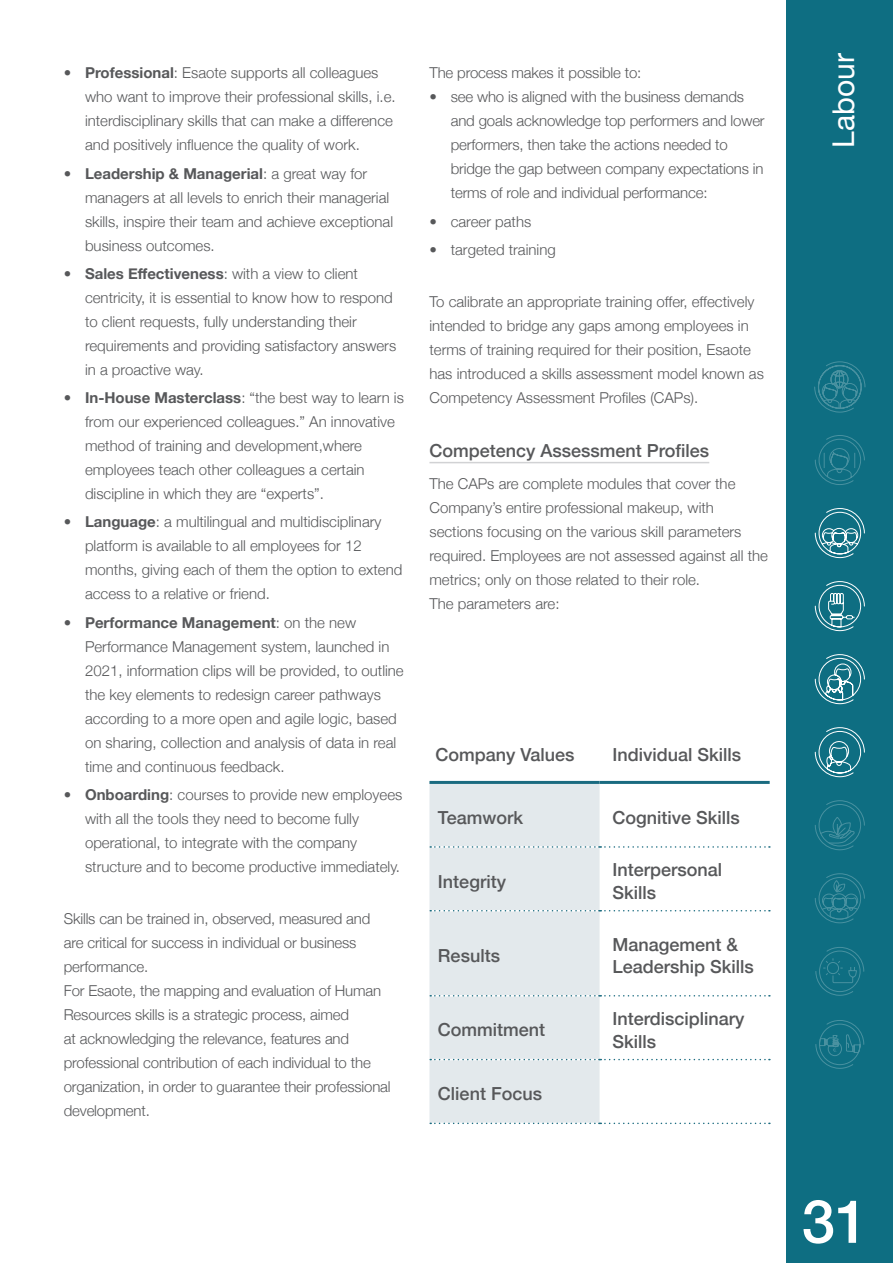
<style>
.page{position:relative;width:893px;height:1263px;background:#fff}
.page>*{position:absolute;margin:0;border:0;box-sizing:border-box;transform-origin:0 0}
.t1{font:500 60px "Helvetica Neue";color:#fff}
.t2{font:30px "Helvetica Neue";color:#fff}
.t3{font:500 18px/22.5px "Helvetica Neue";color:#57585a}
.t4{font:300 15px/24px "Helvetica Neue";color:#57585a}
.s1{font-weight:700}
</style>
<div class="page">
<div style="left:787px;top:0;width:106px;height:1263px;background:#0e6e82"></div>
<svg style="left:814px;top:361px;width:52px;height:52px"></svg>
<svg style="left:815px;top:435px;width:50px;height:50px"></svg>
<svg style="left:814px;top:508px;width:51px;height:50px"></svg>
<svg style="left:814px;top:581px;width:51px;height:50px"></svg>
<svg style="left:814px;top:654px;width:51px;height:50px"></svg>
<svg style="left:814px;top:727px;width:51px;height:50px"></svg>
<svg style="left:815px;top:800px;width:50px;height:51px"></svg>
<svg style="left:815px;top:873px;width:50px;height:50px"></svg>
<svg style="left:815px;top:947px;width:49px;height:49px"></svg>
<svg style="left:815px;top:1020px;width:49px;height:49px"></svg>
<hr style="left:429px;top:462px;width:280px;height:1px;background:#d1d2d4">
<div style="left:429px;top:784px;width:171px;height:339px;background:#e3e9ec"></div>
<hr style="left:429px;top:781px;width:171px;height:3px;background:#1a6b80">
<hr style="left:600px;top:781px;width:170px;height:3px;background:#1a6b80">
<svg style="left:430px;top:846px;width:340px;height:2px"></svg>
<svg style="left:430px;top:910px;width:340px;height:1px"></svg>
<svg style="left:430px;top:995px;width:340px;height:1px"></svg>
<svg style="left:430px;top:1059px;width:340px;height:1px"></svg>
<svg style="left:430px;top:1122px;width:340px;height:2px"></svg>
<p class="t4" style="left:85px;top:60px;width:312px;text-indent:-21px">• <span class="s1">Professional</span>: Esaote supports all colleagues who want to improve their professional skills, i.e. interdisciplinary skills that can make a difference and positively influence the quality of work.</p>
<p class="t4" style="left:85px;top:160px;width:310px;text-indent:-21px">• <span class="s1">Leadership &amp; Managerial</span>: a great way for managers at all levels to enrich their managerial skills, inspire their team and achieve exceptional business outcomes.</p>
<p class="t4" style="left:85px;top:260px;width:313px;text-indent:-21px">• <span class="s1">Sales Effectiveness</span>: with a view to client centricity, it is essential to know how to respond to client requests, fully understanding their requirements and providing satisfactory answers in a proactive way.</p>
<p class="t4" style="left:85px;top:385px;width:320px;text-indent:-21px">• <span class="s1">In-House Masterclass</span>: “the best way to learn is from our experienced colleagues.” An innovative method of training and development,where employees teach other colleagues a certain discipline in which they are “experts”.</p>
<p class="t4" style="left:85px;top:509px;width:319px;text-indent:-21px">• <span class="s1">Language</span>: a multilingual and multidisciplinary platform is available to all employees for 12 months, giving each of them the option to extend access to a relative or friend.</p>
<p class="t4" style="left:85px;top:609px;width:320px;text-indent:-21px">• <span class="s1">Performance Management</span>: on the new Performance Management system, launched in 2021, information clips will be provided, to outline the key elements to redesign career pathways according to a more open and agile logic, based on sharing, collection and analysis of data in real time and continuous feedback.</p>
<p class="t4" style="left:85px;top:781px;width:319px;text-indent:-21px">• <span class="s1">Onboarding</span>: courses to provide new employees with all the tools they need to become fully operational, to integrate with the company structure and to become productive immediately.</p>
<p class="t4" style="left:64px;top:906px;width:328px">Skills can be trained in, observed, measured and are critical for success in individual or business performance.<br>For Esaote, the mapping and evaluation of Human Resources skills is a strategic process, aimed<br>at acknowledging the relevance, features and professional contribution of each individual to the organization, in order to guarantee their professional development.</p>
<p class="t4" style="left:429px;top:60px;width:213px">The process makes it possible to:</p>
<p class="t4" style="left:451px;top:84px;width:315px;text-indent:-21px">• see who is aligned with the business demands and goals acknowledge top performers and lower performers, then take the actions needed to bridge the gap between company expectations in terms of role and individual performance:</p>
<p class="t4" style="left:429px;top:208px;width:103px">• career paths</p>
<p class="t4" style="left:429px;top:236px;width:128px">• targeted training</p>
<p class="t4" style="left:429px;top:289px;width:336px">To calibrate an appropriate training offer, effectively intended to bridge any gaps among employees in terms of training required for their position, Esaote has introduced a skills assessment model known as Competency Assessment Profiles (CAPs).</p>
<p class="t3" style="left:429px;top:437px;width:281px">Competency Assessment Profiles</p>
<p class="t4" style="left:429px;top:471px;width:340px">The CAPs are complete modules that cover the Company’s entire professional makeup, with sections focusing on the various skill parameters required. Employees are not assessed against all the metrics; only on those related to their role.<br>The parameters are:</p>
<p class="t3" style="left:435px;top:742px;width:141px">Company Values</p>
<p class="t3" style="left:612px;top:742px;width:130px">Individual Skills</p>
<p class="t3" style="left:438px;top:805px;width:87px">Teamwork</p>
<p class="t3" style="left:612px;top:805px;width:129px">Cognitive Skills</p>
<p class="t3" style="left:438px;top:868px;width:70px">Integrity</p>
<p class="t3" style="left:612px;top:857px;width:111px">Interpersonal<br>Skills</p>
<p class="t3" style="left:438px;top:943px;width:64px">Results</p>
<p class="t3" style="left:612px;top:932px;width:143px">Management &amp;<br>Leadership Skills</p>
<p class="t3" style="left:438px;top:1017px;width:109px">Commitment</p>
<p class="t3" style="left:612px;top:1006px;width:134px">Interdisciplinary<br>Skills</p>
<p class="t3" style="left:438px;top:1081px;width:106px">Client Focus</p>
<p class="t2" style="left:822px;top:148px;width:96px;rotate:-90deg">Labour</p>
<p class="t1" style="left:802px;top:1173px;width:68px">31</p>
</div>
